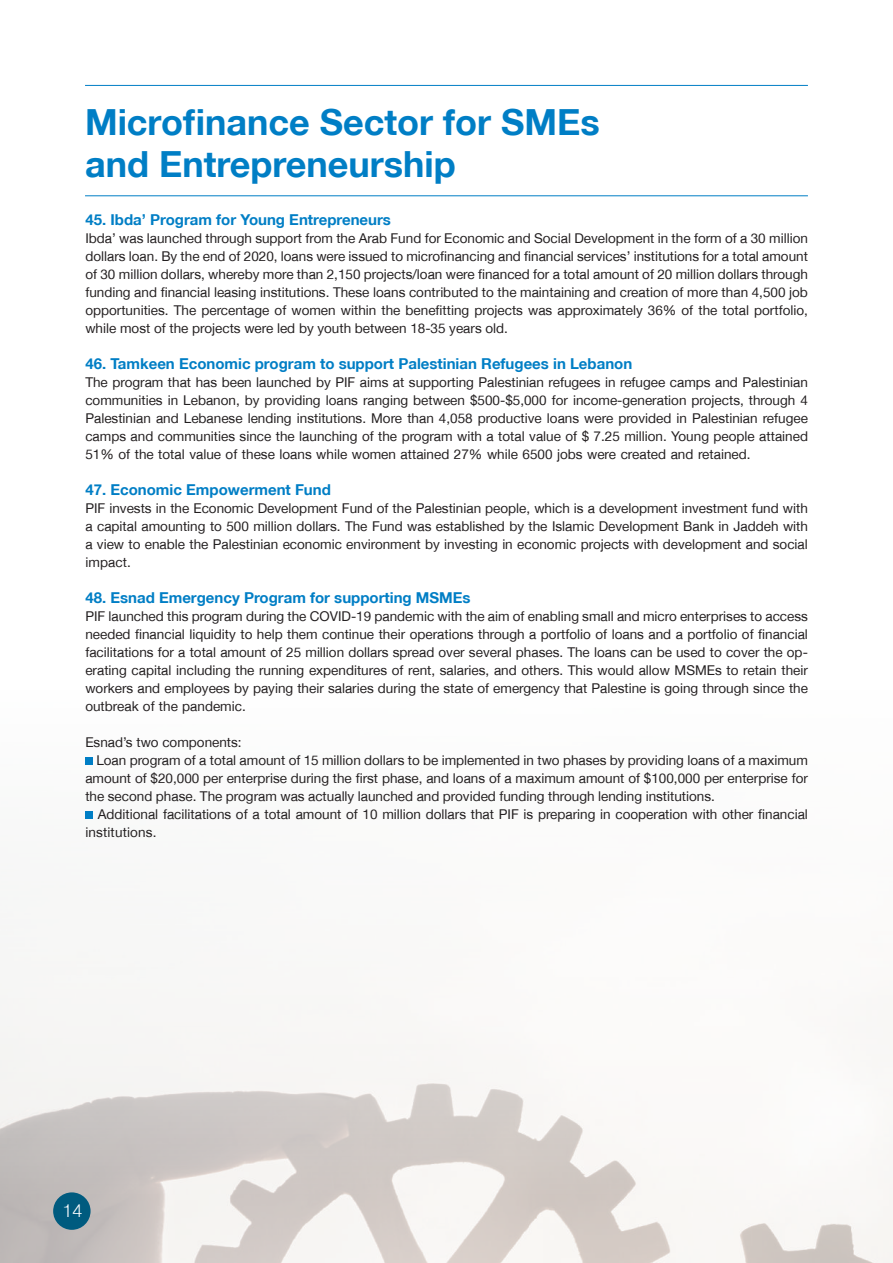
<style>
.page{position:relative;width:893px;height:1263px;background:#fff}
.page>*{position:absolute;margin:0;border:0;box-sizing:border-box;transform-origin:0 0}
.t1{font:700 36px/42px "Helvetica Neue LT Arabic";color:#007ec5}
.t2{font:300 18px "Helvetica Neue LT Arabic";color:#fff}
.t3{font:700 15px "Helvetica Neue LT Arabic";color:#007ec5}
.t4{font:13.5px/18px "Helvetica Neue LT Arabic";color:#231f20;text-align:justify}
</style>
<div class="page">
<img style="left:0;top:983px;width:893px;height:280px">
<hr style="left:85px;top:85px;width:723px;height:1px;background:#007ec5">
<hr style="left:85px;top:195px;width:723px;height:1px;background:#007ec5">
<div style="left:85px;top:757px;width:8px;height:8px;background:#007ec5"></div>
<div style="left:85px;top:811px;width:8px;height:8px;background:#007ec5"></div>
<div style="left:53px;top:1192px;width:38px;height:38px;background:#005b7f;border-radius:50%"></div>
<h1 class="t1" style="left:85px;top:102px;width:516px">Microfinance Sector for SMEs and Entrepreneurship</h1>
<p class="t3" style="left:85px;top:211px;width:307px">45. Ibda’ Program for Young Entrepreneurs</p>
<p class="t4" style="left:85px;top:229px;width:724px">Ibda’ was launched through support from the Arab Fund for Economic and Social Development in the form of a 30 million dollars loan. By the end of 2020, loans were issued to microfinancing and financial services’ institutions for a total amount of 30 million dollars, whereby more than 2,150 projects/loan were financed for a total amount of 20 million dollars through funding and financial leasing institutions. These loans contributed to the maintaining and creation of more than 4,500 job opportunities. The percentage of women within the benefitting projects was approximately 36% of the total portfolio, while most of the projects were led by youth between 18-35 years old.</p>
<p class="t3" style="left:85px;top:355px;width:548px">46. Tamkeen Economic program to support Palestinian Refugees in Lebanon</p>
<p class="t4" style="left:85px;top:373px;width:724px">The program that has been launched by PIF aims at supporting Palestinian refugees in refugee camps and Palestinian communities in Lebanon, by providing loans ranging between $500-$5,000 for income-generation projects, through 4<br>Palestinian and Lebanese lending institutions. More than 4,058 productive loans were provided in Palestinian refugee camps and communities since the launching of the program with a total value of $ 7.25 million. Young people attained 51% of the total value of these loans while women attained 27% while 6500 jobs were created and retained.</p>
<p class="t3" style="left:85px;top:481px;width:247px">47. Economic Empowerment Fund</p>
<p class="t4" style="left:85px;top:499px;width:724px">PIF invests in the Economic Development Fund of the Palestinian people, which is a development investment fund with a capital amounting to 500 million dollars. The Fund was established by the Islamic Development Bank in Jaddeh with a view to enable the Palestinian economic environment by investing in economic projects with development and social impact.</p>
<p class="t3" style="left:85px;top:589px;width:387px">48. Esnad Emergency Program for supporting MSMEs</p>
<p class="t4" style="left:85px;top:607px;width:724px">PIF launched this program during the COVID-19 pandemic with the aim of enabling small and micro enterprises to access needed financial liquidity to help them continue their operations through a portfolio of loans and a portfolio of financial facilitations for a total amount of 25 million dollars spread over several phases. The loans can be used to cover the op&shy;erating capital including the running expenditures of rent, salaries, and others. This would allow MSMEs to retain their workers and employees by paying their salaries during the state of emergency that Palestine is going through since the outbreak of the pandemic.</p>
<p class="t4" style="left:85px;top:733px;width:158px">Esnad’s two components:</p>
<p class="t4" style="left:96px;top:751px;width:713px">Loan program of a total amount of 15 million dollars to be implemented in two phases by providing loans of a maximum</p>
<p class="t4" style="left:85px;top:769px;width:724px">amount of $20,000 per enterprise during the first phase, and loans of a maximum amount of $100,000 per enterprise for</p>
<p class="t4" style="left:85px;top:787px;width:631px">the second phase. The program was actually launched and provided funding through lending institutions.</p>
<p class="t4" style="left:98px;top:805px;width:712px">Additional facilitations of a total amount of 10 million dollars that PIF is preparing in cooperation with other financial</p>
<p class="t4" style="left:85px;top:823px;width:73px">institutions.</p>
<h2 class="t2" style="left:62px;top:1200px;width:22px">14</h2>
</div>
